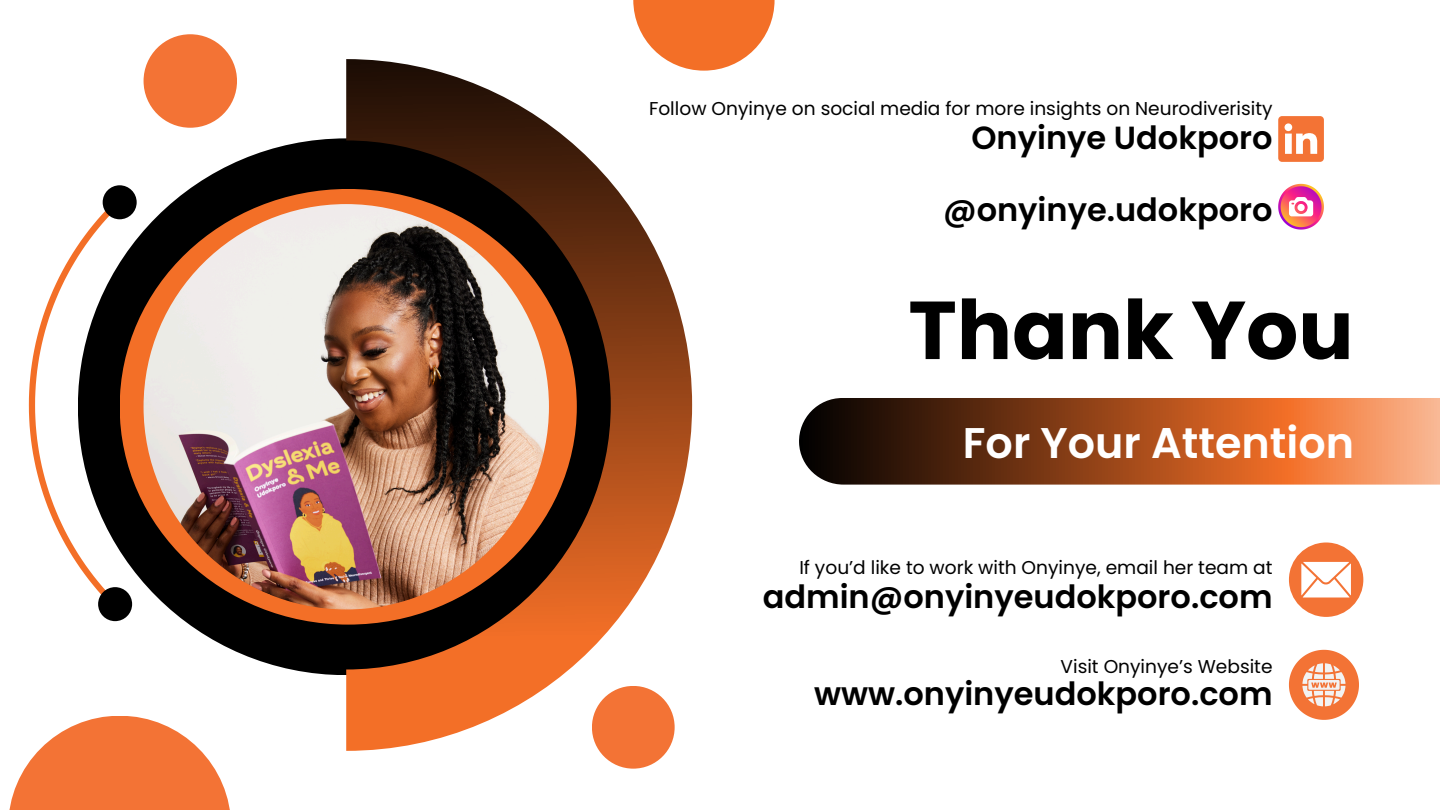
<style>
.page{position:relative;width:1440px;height:810px;background:#fff}
.page>*{position:absolute;margin:0;border:0;box-sizing:border-box;transform-origin:0 0}
.t1{font:700 82px "Poppins";color:#000}
.t2{font:600 42.9px "Poppins";color:#fff}
.t3{font:600 32px "Poppins";color:#000}
.t4{font:18.6px "Poppins";color:#000}
</style>
<div class="page">
<img style="left:115px;top:168px;width:231px;height:477px">
<div style="left:120px;top:189px;width:457px;height:436px;background:#f36f27;border-radius:50%"></div>
<img style="left:144px;top:204px;width:405px;height:405px;border-radius:50%">
<svg style="left:346px;top:59px;width:346px;height:692px"></svg>
<svg style="left:29px;top:204px;width:87px;height:396px"></svg>
<div style="left:103px;top:185px;width:34px;height:34px;background:#000;border-radius:50%"></div>
<div style="left:98px;top:587px;width:34px;height:34px;background:#000;border-radius:50%"></div>
<svg style="left:9px;top:716px;width:221px;height:94px;fill:#f37335"></svg>
<div style="left:144px;top:34px;width:93px;height:94px;background:#f37335;border-radius:50%"></div>
<div style="left:592px;top:686px;width:83px;height:83px;background:#f37335;border-radius:50%"></div>
<svg style="left:633px;top:0;width:142px;height:71px;fill:#f36f27"></svg>
<svg style="left:799px;top:398px;width:641px;height:87px;background:#9a512a"></svg>
<svg style="left:1289px;top:650px;width:70px;height:70px"></svg>
<svg style="left:1289px;top:543px;width:74px;height:74px"></svg>
<svg style="left:1278px;top:184px;width:46px;height:46px"></svg>
<svg style="left:1278px;top:116px;width:46px;height:46px"></svg>
<p class="t4" style="left:649px;top:97px;width:625px">Follow Onyinye on social media for more insights on Neurodiverisity</p>
<h3 class="t3" style="left:972px;top:119px;width:303px">Onyinye Udokporo</h3>
<h3 class="t3" style="left:943px;top:191px;width:331px">@onyinye.udokporo</h3>
<h1 class="t1" style="left:908px;top:283px;width:447px">Thank You</h1>
<h2 class="t2" style="left:963px;top:418px;width:393px">For Your Attention</h2>
<p class="t4" style="left:799px;top:557px;width:475px">If you’d like to work with Onyinye, email her team at</p>
<h3 class="t3" style="left:763px;top:578px;width:511px">admin@onyinyeudokporo.com</h3>
<p class="t4" style="left:1061px;top:656px;width:214px">Visit Onyinye’s Website</p>
<h3 class="t3" style="left:814px;top:675px;width:460px">www.onyinyeudokporo.com</h3>
</div>
